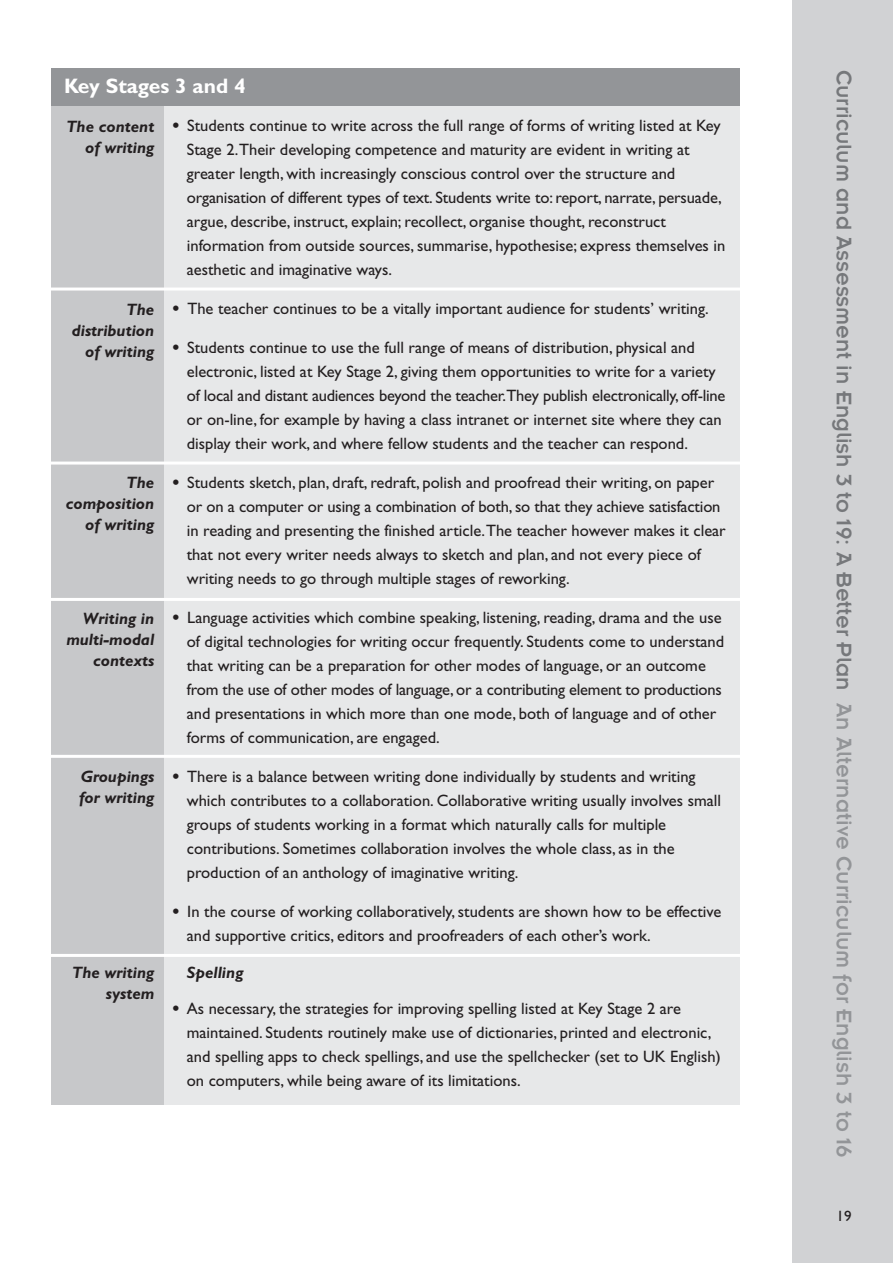
<style>
.page{position:relative;width:893px;height:1263px;background:#fff}
.page>*{position:absolute;margin:0;border:0;box-sizing:border-box;transform-origin:0 0}
.t1{font:23.25px "Insignia";color:#76787b}
.t2{font:700 21px "Gill Sans";color:#fff}
.t3{font:16.5px/24px "Gill Sans";color:#231f20}
.t4{font:italic 700 16.5px/21px "Gill Sans";color:#231f20;text-align:right}
.t5{font:15px "Gill Sans";color:#231f20}
.s1{font-weight:800}
.s2{color:#939598}
</style>
<div class="page">
<div style="left:792px;top:0;width:101px;height:1263px;background:#d1d2d4"></div>
<div style="left:51px;top:68px;width:689px;height:141px;background:#939598"></div>
<div style="left:51px;top:106px;width:689px;height:999px;background:#e7e8e9"></div>
<div style="left:51px;top:106px;width:112px;height:999px;background:#c7c8ca"></div>
<hr style="left:39px;top:288px;width:719px;height:3px;background:#fff">
<hr style="left:42px;top:462px;width:718px;height:3px;background:#fff">
<hr style="left:43px;top:598px;width:718px;height:3px;background:#fff">
<hr style="left:42px;top:755px;width:718px;height:3px;background:#fff">
<hr style="left:43px;top:954px;width:718px;height:3px;background:#fff">
<p class="t2" style="left:64px;top:78px;width:183px">Key Stages 3 and 4</p>
<p class="t4" style="left:66px;top:117px;width:89px">The content of writing</p>
<p class="t3" style="left:187px;top:115px;width:540px;text-indent:-15px"><span class="s1">•</span> Students continue to write across the full range of forms of writing listed at Key Stage 2.Their developing competence and maturity are evident in writing at greater length, with increasingly conscious control over the structure and organisation of different types of text. Students write to: report, narrate, persuade, argue, describe, instruct, explain; recollect, organise thought, reconstruct information from outside sources, summarise, hypothesise; express themselves in aesthetic and imaginative ways.</p>
<p class="t3" style="left:172px;top:298px;width:538px"><span class="s1">•</span> The teacher continues to be a vitally important audience for students’ writing.</p>
<p class="t3" style="left:187px;top:337px;width:540px;text-indent:-15px"><span class="s1">•</span> Students continue to use the full range of means of distribution, physical and electronic, listed at Key Stage 2, giving them opportunities to write for a variety of local and distant audiences beyond the teacher.They publish electronically, off-line or on-line, for example by having a class intranet or internet site where they can display their work, and where fellow students and the teacher can respond.</p>
<p class="t3" style="left:187px;top:472px;width:540px;text-indent:-15px"><span class="s1">•</span> Students sketch, plan, draft, redraft, polish and proofread their writing, on paper or on a computer or using a combination of both, so that they achieve satisfaction in reading and presenting the finished article.The teacher however makes it clear that not every writer needs always to sketch and plan, and not every piece of writing needs to go through multiple stages of reworking.</p>
<p class="t3" style="left:187px;top:607px;width:539px;text-indent:-15px"><span class="s1">•</span> Language activities which combine speaking, listening, reading, drama and the use of digital technologies for writing occur frequently. Students come to understand that writing can be a preparation for other modes of language, or an outcome from the use of other modes of language, or a contributing element to productions and presentations in which more than one mode, both of language and of other forms of communication, are engaged.</p>
<p class="t3" style="left:187px;top:766px;width:536px;text-indent:-15px"><span class="s1">•</span> There is a balance between writing done individually by students and writing which contributes to a collaboration. Collaborative writing usually involves small groups of students working in a format which naturally calls for multiple contributions. Sometimes collaboration involves the whole class, as in the production of an anthology of imaginative writing.</p>
<p class="t3" style="left:187px;top:901px;width:536px;text-indent:-15px"><span class="s1">•</span> In the course of working collaboratively, students are shown how to be effective and supportive critics, editors and proofreaders of each other’s work.</p>
<p class="t4" style="left:187px;top:964px;width:58px">Spelling</p>
<p class="t3" style="left:187px;top:998px;width:536px;text-indent:-15px"><span class="s1">•</span> As necessary, the strategies for improving spelling listed at Key Stage 2 are maintained. Students routinely make use of dictionaries, printed and electronic, and spelling apps to check spellings, and use the spellchecker (set to UK English) on computers, while being aware of its limitations.</p>
<p class="t4" style="left:72px;top:300px;width:84px">The distribution of writing</p>
<p class="t4" style="left:66px;top:473px;width:90px">The composition of writing</p>
<p class="t4" style="left:66px;top:609px;width:89px">Writing in multi-modal contexts</p>
<p class="t4" style="left:79px;top:767px;width:77px;text-align:left">Groupings for writing</p>
<p class="t4" style="left:72px;top:963px;width:84px">The writing system</p>
<h1 class="t1" style="left:851px;top:70px;width:1090px;rotate:90deg">Curriculum and Assessment in English 3 to 19: A Better Plan <span class="s2">An Alternative Curriculum for English 3 to 16</span></h1>
<p class="t5" style="left:836px;top:1210px;width:16px">19</p>
</div>
